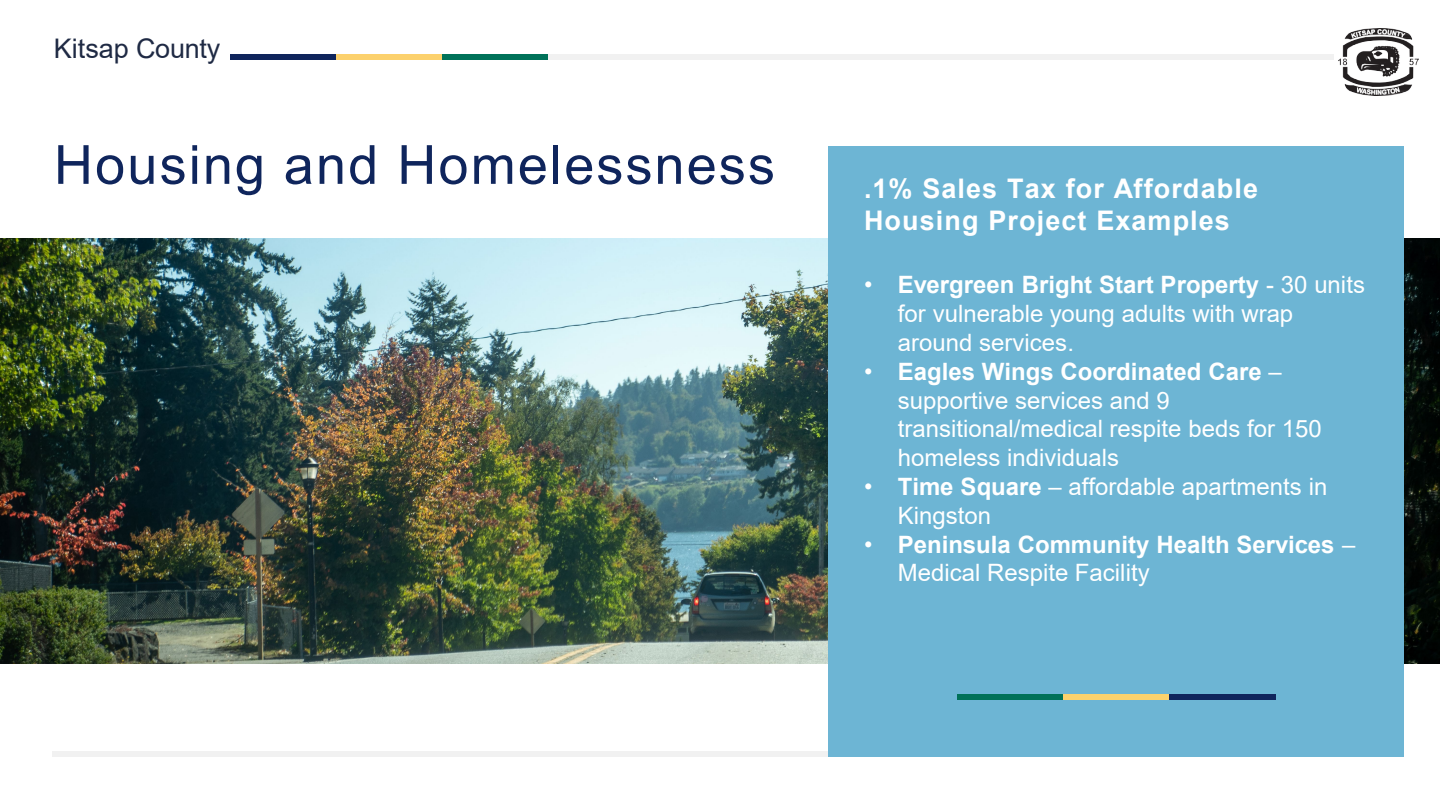
<style>
.page{position:relative;width:1440px;height:810px;background:#fff}
.page>*{position:absolute;margin:0;border:0;box-sizing:border-box;transform-origin:0 0}
.t1{font:54px "Arial";letter-spacing:.04em;color:#0f255c}
.t2{font:700 27px/32.4px "Arial";letter-spacing:.04em;color:#fff}
.t3{font:27px "Arial";letter-spacing:-.005em;color:#1f2a44}
.t4{font:24px/28.8px "Arial";color:#fff}
.t5{font:700 24px/28.8px "Arial";color:#fff}
.s1{font-weight:700}
.s2{font-weight:400}
</style>
<div class="page">
<img style="left:0;top:238px;width:1440px;height:426px">
<div style="left:230px;top:55px;width:106px;height:5px;background:#0f255c"></div>
<div style="left:336px;top:55px;width:107px;height:5px;background:#fcd16d"></div>
<div style="left:443px;top:55px;width:106px;height:5px;background:#007259"></div>
<div style="left:53px;top:751px;width:876px;height:6px;background:#f1f1f1"></div>
<div style="left:549px;top:55px;width:785px;height:5px;background:#f1f1f1"></div>
<img style="left:1339px;top:28px;width:79px;height:68px">
<div style="left:828px;top:147px;width:576px;height:610px;background:#6db5d4"></div>
<div style="left:957px;top:695px;width:107px;height:5px;background:#007158"></div>
<div style="left:1064px;top:695px;width:106px;height:5px;background:#fcd26d"></div>
<div style="left:1170px;top:695px;width:106px;height:5px;background:#0f255c"></div>
<p class="t3" style="left:54px;top:30px;width:168px">Kitsap County</p>
<h2 class="t1" style="left:54px;top:128px;width:723px">Housing and Homelessness</h2>
<p class="t2" style="left:864px;top:172px;width:396px">.1% Sales Tax for Affordable<br>Housing Project Examples</p>
<p class="t4" style="left:898px;top:270px;width:469px;text-indent:-34px">• <span class="s1">Evergreen Bright Start Property</span> - 30 units for vulnerable young adults with wrap around services.</p>
<p class="t4" style="left:898px;top:357px;width:425px;text-indent:-34px">• <span class="s1">Eagles Wings Coordinated Care</span> – supportive services and 9 transitional/medical respite beds for 150 homeless individuals</p>
<p class="t4" style="left:898px;top:472px;width:431px;text-indent:-34px">• <span class="s1">Time Square</span> – affordable apartments in<br>Kingston</p>
<p class="t5" style="left:898px;top:530px;width:459px;text-indent:-34px"><span class="s2">•</span> Peninsula Community Health Services <span class="s2">–<br>Medical Respite Facility</span></p>
</div>
